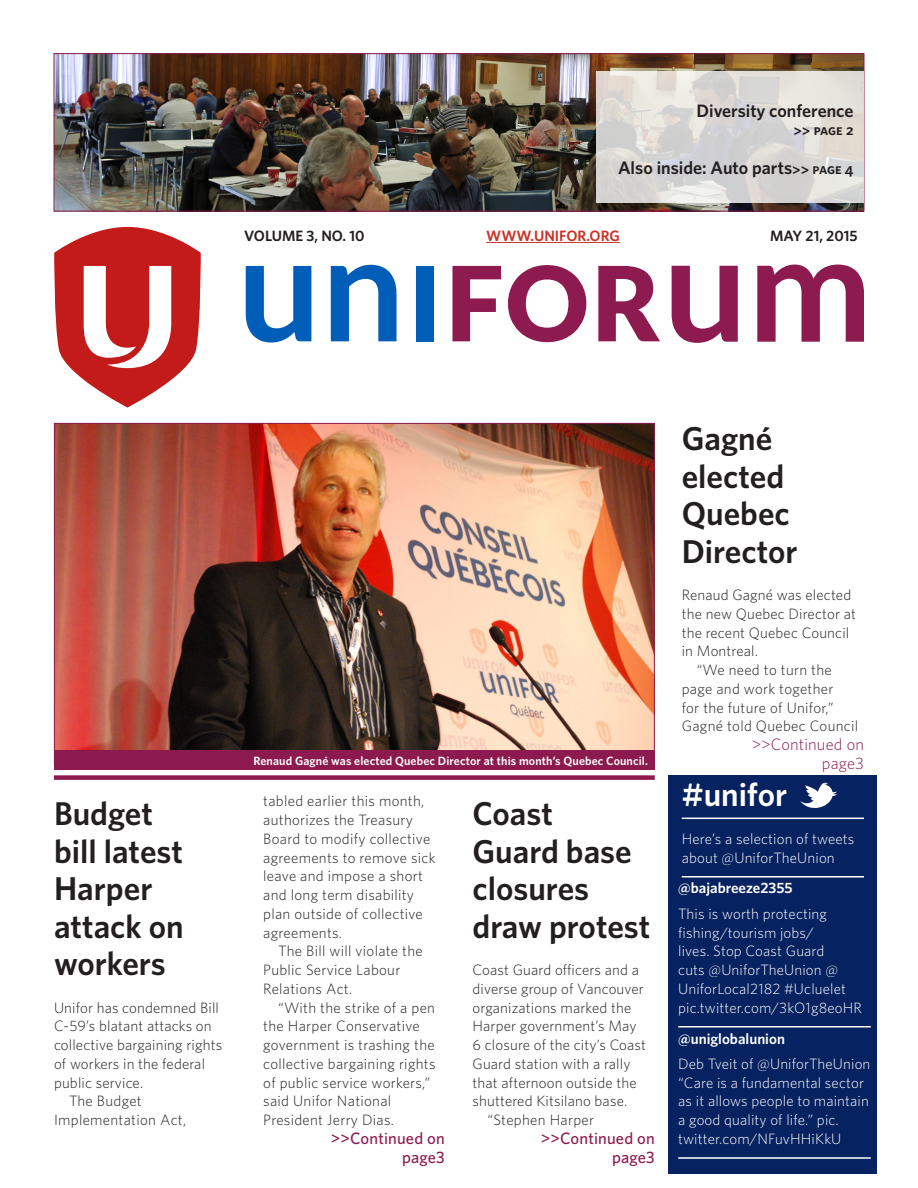
<style>
.page{position:relative;width:918px;height:1188px;background:#fff}
.page>*{position:absolute;margin:0;border:0;box-sizing:border-box;transform-origin:0 0}
.Feature_HED{font:600 33px/37.5px "Whitney";color:#231f20}
.unifor_title{font:600 33px "Whitney";color:#fff}
.Headline_call_out_fe{font:600 18px "Whitney";color:#231f20}
.Continued_on{font:500 16.5px/18.8px "Whitney";letter-spacing:.01em;color:#8c1a4f;text-align:right}
.Continued_on-2{font:300 16.5px/18.8px "Whitney";letter-spacing:.01em;color:#8c1a4f;text-align:right}
.Body_Copy_Indent{font:300 15px/18.8px "Whitney";letter-spacing:.02em;color:#231f20}
.Body_Copy_No_Indent{font:300 15px/18.8px "Whitney";letter-spacing:.01em;color:#231f20}
.Tweets{font:300 15px/18.8px "Whitney";letter-spacing:.01em;color:#fff}
.Tweeter{font:600 15px "Whitney";color:#fff}
.Volume_info{font:600 15px "Whitney";color:#231f20}
.Volume_info-2{font:600 15px "Whitney";color:#ca3327}
.Headline_call-out_pa{font:15px "Whitney Semibold SC";color:#231f20}
.Cutline{font:600 12px "Whitney";letter-spacing:.01em;color:#fff}
.s1{font-family:"Whitney Semibold SC";font-weight:400;font-size:15px}
</style>
<div class="page">
<img style="left:56px;top:55px;width:806px;height:155px">
<div style="left:54px;top:53px;width:810px;height:159px;border:1px solid #8c1a4f"></div>
<svg style="left:596px;top:71px;width:267px;height:132px;background:#dbd9d6"></svg>
<svg style="left:54px;top:227px;width:147px;height:181px"></svg>
<svg style="left:246px;top:266px;width:65px;height:77px"></svg>
<svg style="left:331px;top:265px;width:65px;height:76px"></svg>
<svg style="left:452px;top:266px;width:49px;height:75px"></svg>
<svg style="left:508px;top:265px;width:78px;height:77px"></svg>
<svg style="left:598px;top:266px;width:62px;height:75px"></svg>
<div style="left:416px;top:266px;width:17px;height:75px;background:#005eb8"></div>
<svg style="left:672px;top:266px;width:66px;height:77px"></svg>
<svg style="left:757px;top:265px;width:107px;height:77px"></svg>
<img style="left:56px;top:425px;width:597px;height:326px">
<hr style="left:486px;top:242px;width:134px;height:1px;background:#ca3327">
<div style="left:54px;top:775px;width:601px;height:5px;background:#8c1a4f"></div>
<div style="left:669px;top:775px;width:208px;height:399px;background:#072260"></div>
<hr style="left:678px;top:1026px;width:193px;height:2px;background:#fff">
<hr style="left:678px;top:1157px;width:193px;height:2px;background:#fff">
<hr style="left:682px;top:818px;width:182px;height:1px;background:#fff">
<div style="left:54px;top:751px;width:601px;height:19px;background:#8c1a4f"></div>
<hr style="left:682px;top:876px;width:182px;height:2px;background:#fff">
<svg style="left:800px;top:783px;width:37px;height:25px"></svg>
<p class="Headline_call_out_fe" style="left:696px;top:99px;width:159px">Diversity conference</p>
<p class="Headline_call-out_pa" style="left:793px;top:121px;width:62px">&gt;&gt; page 2</p>
<p class="Headline_call_out_fe" style="left:618px;top:156px;width:237px">Also inside: Auto parts<span class="s1">&gt;&gt; page 4</span></p>
<p class="Volume_info" style="left:244px;top:226px;width:122px">VOLUME 3, NO. 10</p>
<p class="Volume_info-2" style="left:486px;top:226px;width:135px">WWW.UNIFOR.ORG</p>
<p class="Volume_info" style="left:770px;top:226px;width:89px">MAY 21, 2015</p>
<p class="Feature_HED" style="left:54px;top:794px;width:131px">Budget bill latest<br>Harper attack on workers</p>
<p class="Body_Copy_No_Indent" style="left:54px;top:997px;width:170px">Unifor has condemned Bill<br>C-59’s blatant attacks on collective bargaining rights of workers in the federal public service.</p>
<p class="Body_Copy_Indent" style="left:54px;top:1091px;width:134px;text-indent:15px">The Budget<br>Implementation Act,</p>
<p class="Cutline" style="left:253px;top:753px;width:396px">Renaud Gagné was elected Quebec Director at this month’s Quebec Council.</p>
<p class="Body_Copy_Indent" style="left:263px;top:791px;width:174px">tabled earlier this month, authorizes the Treasury<br>Board to modify collective agreements to remove sick leave and impose a short and long term disability plan outside of collective agreements.</p>
<p class="Body_Copy_Indent" style="left:263px;top:941px;width:161px;text-indent:15px">The Bill will violate the<br>Public Service Labour<br>Relations Act.</p>
<p class="Body_Copy_Indent" style="left:263px;top:997px;width:174px;text-indent:15px">“With the strike of a pen the Harper Conservative government is trashing the collective bargaining rights of public service workers,” said Unifor National<br>President Jerry Dias.</p>
<p class="Feature_HED" style="left:472px;top:794px;width:179px">Coast<br>Guard base closures draw protest</p>
<p class="Body_Copy_No_Indent" style="left:472px;top:960px;width:175px">Coast Guard officers and a diverse group of Vancouver organizations marked the<br>Harper government’s May<br>6 closure of the city’s Coast<br>Guard station with a rally that afternoon outside the shuttered Kitsilano base.</p>
<p class="Body_Copy_Indent" style="left:488px;top:1110px;width:108px">“Stephen Harper</p>
<p class="Continued_on" style="left:331px;top:1128px;width:115px">&gt;&gt;Continued on page3</p>
<p class="Continued_on" style="left:541px;top:1128px;width:115px">&gt;&gt;Continued on page3</p>
<p class="Feature_HED" style="left:682px;top:419px;width:117px">Gagné elected<br>Quebec<br>Director</p>
<p class="Body_Copy_No_Indent" style="left:682px;top:585px;width:176px">Renaud Gagné was elected the new Quebec Director at the recent Quebec Council in Montreal.</p>
<p class="Body_Copy_Indent" style="left:682px;top:660px;width:178px;text-indent:15px">“We need to turn the page and work together<br>for the future of Unifor,”<br>Gagné told Quebec Council</p>
<p class="Continued_on-2" style="left:752px;top:734px;width:114px">&gt;&gt;Continued on page3</p>
<p class="unifor_title" style="left:682px;top:773px;width:107px">#unifor</p>
<p class="Tweets" style="left:682px;top:829px;width:174px">Here’s a selection of tweets about @UniforTheUnion</p>
<p class="Tweeter" style="left:678px;top:878px;width:116px">@bajabreeze2355</p>
<p class="Tweets" style="left:678px;top:904px;width:185px">This is worth protecting fishing/tourism jobs/<br>lives. Stop Coast Guard<br>cuts @UniforTheUnion @<br>UniforLocal2182 #Ucluelet pic.twitter.com/3kO1g8eoHR</p>
<p class="Tweeter" style="left:678px;top:1029px;width:108px">@uniglobalunion</p>
<p class="Tweets" style="left:678px;top:1054px;width:194px">Deb Tveit of @UniforTheUnion “Care is a fundamental sector as it allows people to maintain a good quality of life.” pic. twitter.com/NFuvHHiKkU</p>
</div>
